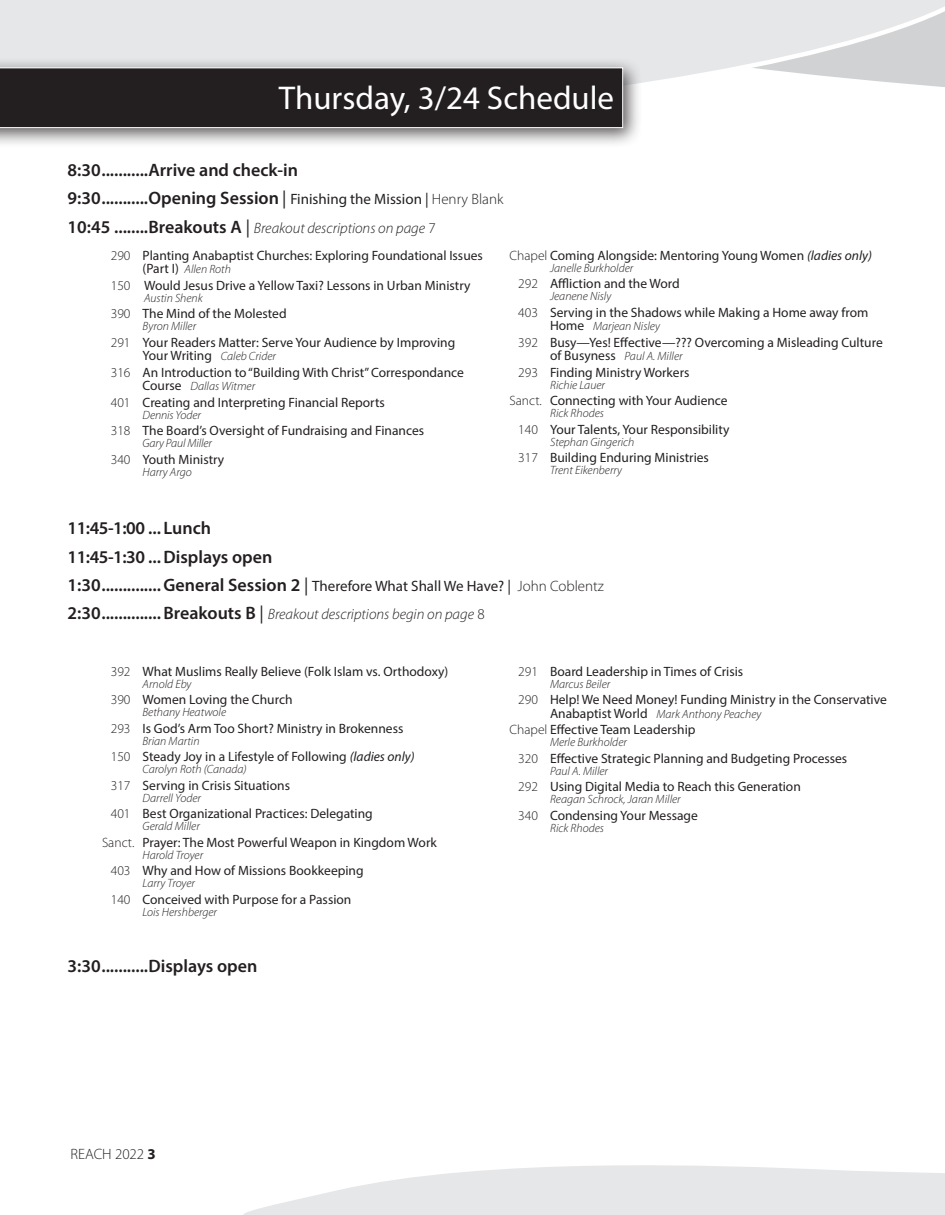
<style>
.page{position:relative;width:945px;height:1215px;background:#fff}
.page>*{position:absolute;margin:0;border:0;box-sizing:border-box;transform-origin:0 0}
.t1{font:33px "Myriad Pro";color:#fff}
.t2{font:600 18px/28.3px "Myriad Pro";color:#231f20}
.t3{font:italic 300 15px "Myriad Pro";color:#231f20}
.t4{font:300 15px "Myriad Pro";color:#231f20}
.t5{font:13.5px/13.5px "Myriad Pro";color:#231f20}
.t6{font:italic 300 12px "Myriad Pro";color:#231f20}
.s1{font-weight:400}
.s2{font-weight:400;font-size:15px}
.s3{font-weight:300;font-size:15px}
.s4{font-weight:600;font-style:normal;font-size:18px}
.s5{font-weight:400;font-style:normal;font-size:18px}
.s6{font-style:normal}
.s7{font-weight:300}
.s8{font-weight:400;font-style:normal;font-size:13.5px}
.s9{font-weight:300;font-style:italic;font-size:12px}
.s10{font-style:italic}
.s11{font-weight:700}
</style>
<div class="page">
<svg style="left:243px;top:1165px;width:702px;height:50px"></svg>
<svg style="left:0;top:0;width:945px;height:87px;background:#e5e6e8"></svg>
<div style="left:0;top:57px;width:643px;height:91px;background:#231f20;opacity:.75"></div>
<div style="left:0;top:68px;width:623px;height:60px;background:#231f20"></div>
<h1 class="t1" style="left:279px;top:77px;width:337px">Thursday, 3/24 Schedule</h1>
<h2 class="t2" style="left:68px;top:155px;width:437px">8:30...........Arrive and check-in<br>9:30...........Opening Session <span class="s1">|</span> <span class="s2">Finishing the Mission |</span> <span class="s3">Henry Blank</span></h2>
<p class="t3" style="left:68px;top:219px;width:370px"><span class="s4">10:45 ........Breakouts A</span> <span class="s5">|</span> Breakout descriptions on page <span class="s6">7</span></p>
<p class="t5" style="left:111px;top:248px;width:374px"><span class="s7">290</span> Planting Anabaptist Churches: Exploring Foundational Issues</p>
<p class="t6" style="left:143px;top:262px;width:90px"><span class="s8">(Part I)</span> Allen Roth</p>
<p class="t5" style="left:111px;top:278px;width:361px"><span class="s7">150</span> Would Jesus Drive a Yellow Taxi? Lessons in Urban Ministry</p>
<p class="t6" style="left:144px;top:290px;width:60px">Austin Shenk</p>
<p class="t5" style="left:111px;top:307px;width:177px"><span class="s7">390</span> The Mind of the Molested</p>
<p class="t6" style="left:143px;top:319px;width:55px">Byron Miller</p>
<p class="t5" style="left:143px;top:335px;width:314px;text-indent:-32px"><span class="s7">291</span> Your Readers Matter: Serve Your Audience by Improving<br>Your Writing <span class="s9">Caleb Crider</span></p>
<p class="t5" style="left:111px;top:365px;width:355px"><span class="s7">316</span> An Introduction to “Building With Christ” Correspondance</p>
<p class="t6" style="left:143px;top:379px;width:114px"><span class="s8">Course</span> Dallas Witmer</p>
<p class="t5" style="left:111px;top:395px;width:276px"><span class="s7">401</span> Creating and Interpreting Financial Reports</p>
<p class="t6" style="left:143px;top:407px;width:60px">Dennis Yoder</p>
<p class="t5" style="left:111px;top:424px;width:315px"><span class="s7">318</span> The Board’s Oversight of Fundraising and Finances</p>
<p class="t6" style="left:143px;top:436px;width:71px">Gary Paul Miller</p>
<p class="t5" style="left:111px;top:452px;width:115px"><span class="s7">340</span> Youth Ministry</p>
<p class="t6" style="left:143px;top:464px;width:51px">Harry Argo</p>
<p class="t5" style="left:510px;top:248px;width:364px"><span class="s7">Chapel</span> Coming Alongside: Mentoring Young Women <span class="s10">(ladies only)</span></p>
<p class="t6" style="left:550px;top:260px;width:85px">Janelle Burkholder</p>
<p class="t5" style="left:518px;top:277px;width:163px"><span class="s7">292</span> Affliction and the Word</p>
<p class="t6" style="left:550px;top:289px;width:63px">Jeanene Nisly</p>
<p class="t5" style="left:518px;top:305px;width:352px"><span class="s7">403</span> Serving in the Shadows while Making a Home away from</p>
<p class="t6" style="left:550px;top:319px;width:111px"><span class="s8">Home</span> Marjean Nisley</p>
<p class="t5" style="left:518px;top:335px;width:366px"><span class="s7">392</span> Busy—Yes! Effective—??? Overcoming a Misleading Culture</p>
<p class="t6" style="left:550px;top:349px;width:134px"><span class="s8">of Busyness</span> Paul A. Miller</p>
<p class="t5" style="left:518px;top:365px;width:173px"><span class="s7">293</span> Finding Ministry Workers</p>
<p class="t6" style="left:550px;top:377px;width:56px">Richie Lauer</p>
<p class="t5" style="left:510px;top:394px;width:220px"><span class="s7">Sanct.</span> Connecting with Your Audience</p>
<p class="t6" style="left:550px;top:406px;width:55px">Rick Rhodes</p>
<p class="t5" style="left:518px;top:422px;width:213px"><span class="s7">140</span> Your Talents, Your Responsibility</p>
<p class="t6" style="left:550px;top:434px;width:86px">Stephan Gingerich</p>
<p class="t5" style="left:518px;top:451px;width:192px"><span class="s7">317</span> Building Enduring Ministries</p>
<p class="t6" style="left:550px;top:463px;width:73px">Trent Eikenberry</p>
<h2 class="t2" style="left:68px;top:514px;width:538px">11:45-1:00 ... Lunch<br>11:45-1:30 ...Displays open<br>1:30..............General Session 2 <span class="s1">|</span> <span class="s2">Therefore What Shall We Have? |</span> <span class="s3">John Coblentz</span></h2>
<p class="t3" style="left:68px;top:605px;width:419px"><span class="s4">2:30..............Breakouts B</span> <span class="s5">|</span> Breakout descriptions begin on page <span class="s6">8</span></p>
<p class="t5" style="left:111px;top:664px;width:339px"><span class="s7">392</span> What Muslims Really Believe (Folk Islam vs. Orthodoxy)</p>
<p class="t6" style="left:143px;top:676px;width:50px">Arnold Eby</p>
<p class="t5" style="left:111px;top:693px;width:183px"><span class="s7">390</span> Women Loving the Church</p>
<p class="t6" style="left:143px;top:705px;width:85px">Bethany Heatwole</p>
<p class="t5" style="left:111px;top:721px;width:294px"><span class="s7">293</span> Is God’s Arm Too Short? Ministry in Brokenness</p>
<p class="t6" style="left:143px;top:733px;width:59px">Brian Martin</p>
<p class="t5" style="left:111px;top:750px;width:305px"><span class="s7">150</span> Steady Joy in a Lifestyle of Following <span class="s10">(ladies only)</span></p>
<p class="t6" style="left:143px;top:762px;width:106px">Carolyn Roth (Canada)</p>
<p class="t5" style="left:111px;top:778px;width:181px"><span class="s7">317</span> Serving in Crisis Situations</p>
<p class="t6" style="left:143px;top:790px;width:60px">Darrell Yoder</p>
<p class="t5" style="left:111px;top:807px;width:264px"><span class="s7">401</span> Best Organizational Practices: Delegating</p>
<p class="t6" style="left:143px;top:819px;width:59px">Gerald Miller</p>
<p class="t5" style="left:102px;top:835px;width:336px"><span class="s7">Sanct.</span> Prayer: The Most Powerful Weapon in Kingdom Work</p>
<p class="t6" style="left:143px;top:847px;width:62px">Harold Troyer</p>
<p class="t5" style="left:111px;top:864px;width:254px"><span class="s7">403</span> Why and How of Missions Bookkeeping</p>
<p class="t6" style="left:143px;top:876px;width:54px">Larry Troyer</p>
<p class="t5" style="left:111px;top:892px;width:242px"><span class="s7">140</span> Conceived with Purpose for a Passion</p>
<p class="t6" style="left:143px;top:904px;width:76px">Lois Hershberger</p>
<h2 class="t2" style="left:68px;top:951px;width:191px">3:30...........Displays open</h2>
<p class="t5" style="left:518px;top:664px;width:226px"><span class="s7">291</span> Board Leadership in Times of Crisis</p>
<p class="t6" style="left:550px;top:676px;width:62px">Marcus Beiler</p>
<p class="t5" style="left:518px;top:693px;width:370px"><span class="s7">290</span> Help! We Need Money! Funding Ministry in the Conservative</p>
<p class="t6" style="left:550px;top:706px;width:213px"><span class="s8">Anabaptist World</span> Mark Anthony Peachey</p>
<p class="t5" style="left:510px;top:723px;width:187px"><span class="s7">Chapel</span> Effective Team Leadership</p>
<p class="t6" style="left:550px;top:735px;width:78px">Merle Burkholder</p>
<p class="t5" style="left:518px;top:751px;width:330px"><span class="s7">320</span> Effective Strategic Planning and Budgeting Processes</p>
<p class="t6" style="left:550px;top:763px;width:60px">Paul A. Miller</p>
<p class="t5" style="left:518px;top:780px;width:284px"><span class="s7">292</span> Using Digital Media to Reach this Generation</p>
<p class="t6" style="left:550px;top:792px;width:132px">Reagan Schrock, Jaran Miller</p>
<p class="t5" style="left:518px;top:808px;width:181px"><span class="s7">340</span> Condensing Your Message</p>
<p class="t6" style="left:550px;top:820px;width:55px">Rick Rhodes</p>
<p class="t4" style="left:71px;top:1145px;width:87px">REACH 2022 <span class="s11">3</span></p>
</div>
